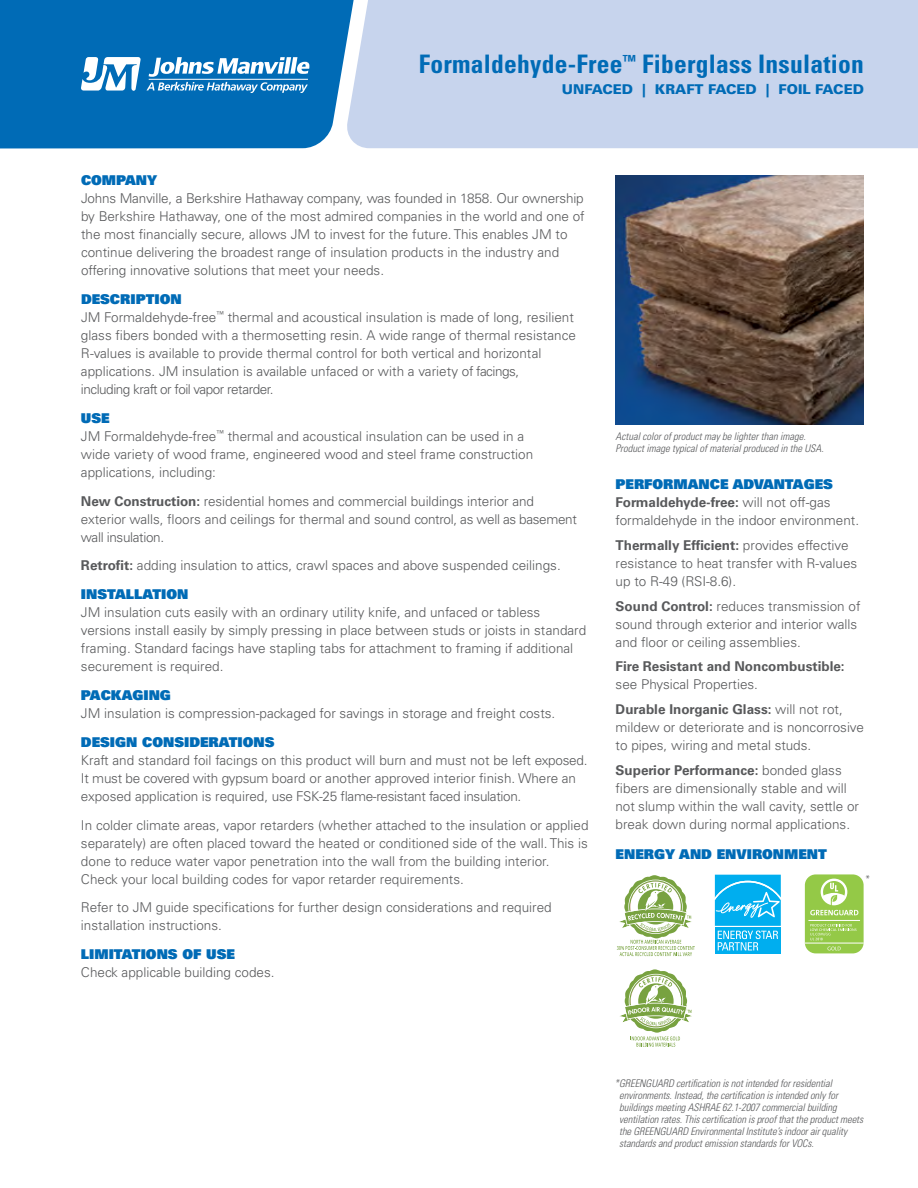
<style>
.page{position:relative;width:918px;height:1188px;background:#fff}
.page>*{position:absolute;margin:0;border:0;box-sizing:border-box;transform-origin:0 0}
.t1{font:700 condensed 25.5px "Univers LT Std";letter-spacing:.01em;color:#006bb6}
.t2{font:300 13.5px/18px "Univers LT Std";color:#58595b}
.t3{font:13.5px "Univers LT Std X Black";color:#006bb6}
.t4{font:700 13.5px "Univers LT Std";color:#58595b}
.t5{font:900 13.5px "Univers LT Std";color:#006bb6}
.t6{font:italic 300 condensed 10.5px/12px "Univers LT Std";letter-spacing:-.005em;color:#58595b}
.t7{font:300 condensed 10.5px "Univers LT Std";color:#58595b}
.s1{font-weight:700}
</style>
<div class="page">
<img style="left:615px;top:176px;width:249px;height:248px">
<div style="left:805px;top:874px;width:59px;height:79px;background:#94c947;border-radius:11px"></div>
<hr style="left:805px;top:943px;width:59px;height:1px;background:#fff">
<svg style="left:828px;top:947px;width:13px;height:3px"></svg>
<svg style="left:810px;top:924px;width:47px;height:16px"></svg>
<hr style="left:808px;top:920px;width:52px;height:1px;background:#fff">
<svg style="left:810px;top:879px;width:48px;height:36px"></svg>
<svg style="left:714px;top:874px;width:67px;height:80px;background:#2ebcf1"></svg>
<svg style="left:616px;top:875px;width:79px;height:81px"></svg>
<svg style="left:620px;top:969px;width:72px;height:78px"></svg>
<div style="left:0;top:0;width:346px;height:149px;background:#006bb6"></div>
<div style="left:346px;top:0;width:572px;height:148px;background:#c7d4ed"></div>
<svg style="left:81px;top:57px;width:228px;height:36px"></svg>
<hr style="left:149px;top:79px;width:159px;height:1px;background:#fff">
<h1 class="t1" style="left:419px;top:49px;width:447px">Formaldehyde-Free<sup>™</sup> Fiberglass Insulation</h1>
<p class="t5" style="left:562px;top:81px;width:304px">UNFACED | KRAFT FACED | FOIL FACED</p>
<p class="t3" style="left:81px;top:171px;width:78px">COMPANY</p>
<p class="t2" style="left:81px;top:189px;width:505px">Johns Manville, a Berkshire Hathaway company, was founded in 1858. Our ownership by Berkshire Hathaway, one of the most admired companies in the world and one of the most financially secure, allows JM to invest for the future. This enables JM to continue delivering the broadest range of insulation products in the industry and offering innovative solutions that meet your needs.</p>
<p class="t3" style="left:81px;top:290px;width:102px">DESCRIPTION</p>
<p class="t2" style="left:81px;top:308px;width:497px">JM Formaldehyde-free<sup>™</sup> thermal and acoustical insulation is made of long, resilient glass fibers bonded with a thermosetting resin. A wide range of thermal resistance R-values is available to provide thermal control for both vertical and horizontal applications. JM insulation is available unfaced or with a variety of facings,<br>including kraft or foil vapor retarder.</p>
<p class="t3" style="left:81px;top:409px;width:30px">USE</p>
<p class="t2" style="left:81px;top:427px;width:454px">JM Formaldehyde-free<sup>™</sup> thermal and acoustical insulation can be used in a wide variety of wood frame, engineered wood and steel frame construction applications, including:</p>
<p class="t2" style="left:81px;top:492px;width:497px"><span class="s1">New Construction:</span> residential homes and commercial buildings interior and exterior walls, floors and ceilings for thermal and sound control, as well as basement wall insulation.</p>
<p class="t2" style="left:81px;top:557px;width:481px"><span class="s1">Retrofit:</span> adding insulation to attics, crawl spaces and above suspended ceilings.</p>
<p class="t3" style="left:81px;top:586px;width:109px">INSTALLATION</p>
<p class="t2" style="left:81px;top:603px;width:507px">JM insulation cuts easily with an ordinary utility knife, and unfaced or tabless versions install easily by simply pressing in place between studs or joists in standard framing. Standard facings have stapling tabs for attachment to framing if additional securement is required.</p>
<p class="t3" style="left:81px;top:686px;width:91px">PACKAGING</p>
<p class="t2" style="left:81px;top:704px;width:476px">JM insulation is compression-packaged for savings in storage and freight costs.</p>
<p class="t3" style="left:81px;top:733px;width:195px">DESIGN CONSIDERATIONS</p>
<p class="t2" style="left:81px;top:751px;width:508px">Kraft and standard foil facings on this product will burn and must not be left exposed.<br>It must be covered with gypsum board or another approved interior finish. Where an exposed application is required, use FSK-25 flame-resistant faced insulation.</p>
<p class="t2" style="left:81px;top:816px;width:509px">In colder climate areas, vapor retarders (whether attached to the insulation or applied separately) are often placed toward the heated or conditioned side of the wall. This is done to reduce water vapor penetration into the wall from the building interior.<br>Check your local building codes for vapor retarder requirements.</p>
<p class="t2" style="left:81px;top:899px;width:472px">Refer to JM guide specifications for further design considerations and required installation instructions.</p>
<p class="t3" style="left:81px;top:945px;width:155px">LIMITATIONS OF USE</p>
<p class="t2" style="left:81px;top:963px;width:195px">Check applicable building codes.</p>
<p class="t6" style="left:616px;top:430px;width:210px">Actual color of product may be lighter than image.<br>Product image typical of material produced in the USA.</p>
<p class="t3" style="left:616px;top:476px;width:219px">PERFORMANCE ADVANTAGES</p>
<p class="t2" style="left:616px;top:493px;width:245px"><span class="s1">Formaldehyde-free:</span> will not off-gas formaldehyde in the indoor environment.</p>
<p class="t2" style="left:616px;top:536px;width:243px"><span class="s1">Thermally Efficient:</span> provides effective resistance to heat transfer with R-values up to R-49 (RSI-8.6).</p>
<p class="t2" style="left:616px;top:597px;width:246px"><span class="s1">Sound Control:</span> reduces transmission of sound through exterior and interior walls and floor or ceiling assemblies.</p>
<p class="t4" style="left:616px;top:659px;width:231px">Fire Resistant and Noncombustible:</p>
<p class="t2" style="left:616px;top:672px;width:229px;line-height:24.8px">see Physical Properties.<br><span class="s1">Durable Inorganic Glass:</span> will not rot,</p>
<p class="t2" style="left:616px;top:718px;width:250px">mildew or deteriorate and is noncorrosive to pipes, wiring and metal studs.</p>
<p class="t2" style="left:616px;top:761px;width:245px"><span class="s1">Superior Performance:</span> bonded glass fibers are dimensionally stable and will not slump within the wall cavity, settle or break down during normal applications.</p>
<p class="t3" style="left:616px;top:845px;width:213px">ENERGY AND ENVIRONMENT</p>
<p class="t7" style="left:866px;top:873px;width:6px">*</p>
<p class="t6" style="left:619px;top:1078px;width:246px;text-indent:-5px">*GREENGUARD certification is not intended for residential environments. Instead, the certification is intended only for buildings meeting ASHRAE 62.1-2007 commercial building ventilation rates. This certification is proof that the product meets the GREENGUARD Environmental Institute’s indoor air quality standards and product emission standards for VOCs.</p>
</div>
